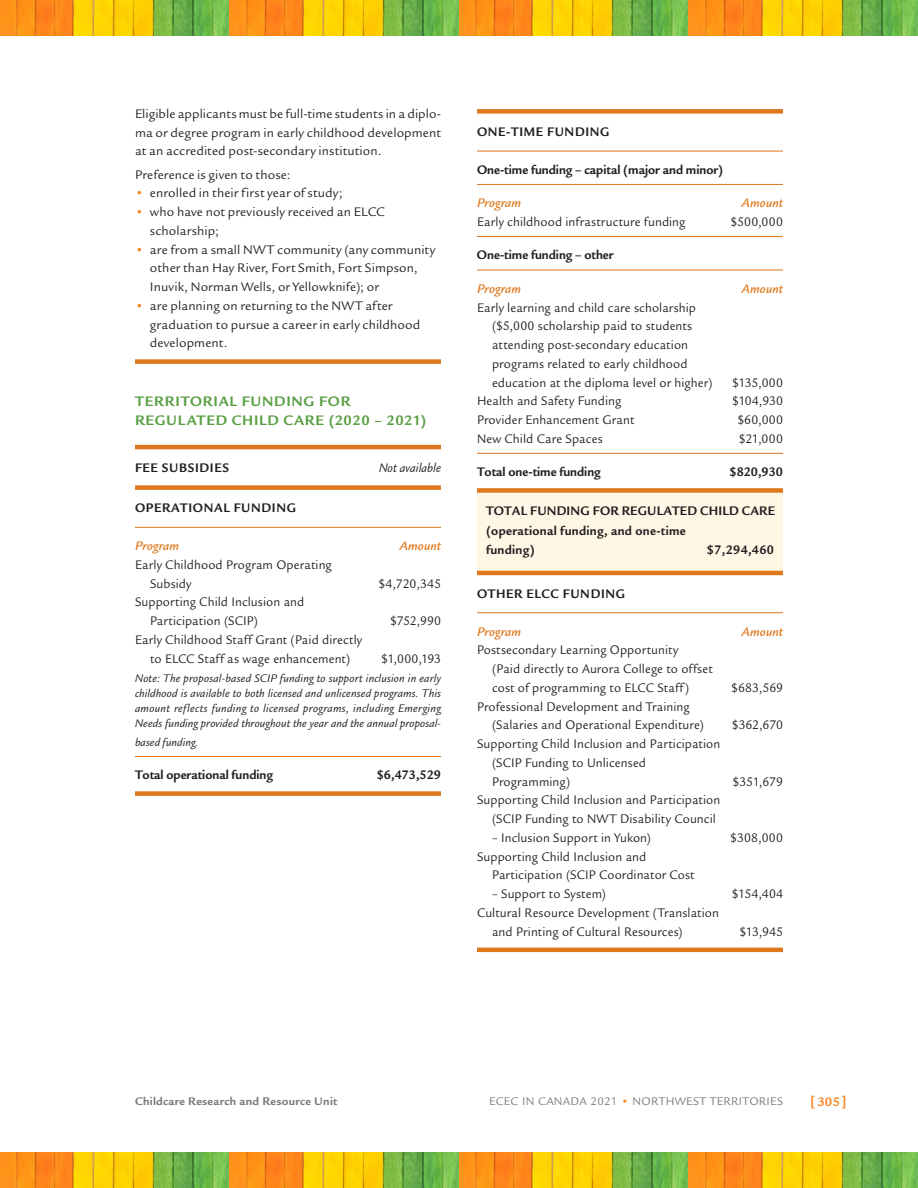
<style>
.page{position:relative;width:918px;height:1188px;background:#fff}
.page>*{position:absolute;margin:0;border:0;box-sizing:border-box;transform-origin:0 0}
.t1{font:700 15px "Legacy San ITC";letter-spacing:.045em;color:#5a9f44}
.t2{font:13.5px/18.8px "Legacy San ITC";letter-spacing:.01em;color:#231f20;scale:.95 1}
.t3{font:13.5px/18.8px "Legacy San ITC";letter-spacing:.01em;color:#231f20}
.t4{font:700 13.5px "Legacy San ITC";color:#231f20;scale:.95 1}
.t5{font:italic 500 13.5px "Legacy San ITC";letter-spacing:.005em;color:#df771c}
.t6{font:700 13.5px/19.5px "Legacy San ITC";letter-spacing:.025em;color:#231f20;scale:.95 1}
.t7{font:italic 13.5px "Legacy San ITC";color:#231f20;scale:.95 1}
.t8{font:700 13.5px "Legacy San ITC";color:#f68824}
.t9{font:italic 12px/15px "Legacy San ITC";letter-spacing:.01em;color:#231f20;text-align:justify}
.t10{font:12px "Legacy San ITC";letter-spacing:.025em;color:#77797b}
.t11{font:700 12px "Legacy San ITC";letter-spacing:.025em;color:#77797b}
.s1{color:#f68824}
</style>
<div class="page">
<img style="left:0;top:1152px;width:230px;height:36px">
<svg style="left:230px;top:1152px;width:229px;height:36px;background:#ccb021"></svg>
<svg style="left:459px;top:1152px;width:229px;height:36px;background:#ccb021"></svg>
<svg style="left:688px;top:1152px;width:230px;height:36px;background:#ccaf21"></svg>
<img style="left:0;top:0;width:230px;height:36px">
<svg style="left:230px;top:0;width:229px;height:36px;background:#ccb021"></svg>
<svg style="left:459px;top:0;width:229px;height:36px;background:#ccb021"></svg>
<svg style="left:688px;top:0;width:230px;height:36px;background:#ccaf21"></svg>
<div style="left:477px;top:491px;width:306px;height:82px;background:#fff7e6"></div>
<div style="left:135px;top:359px;width:306px;height:5px;background:#df771c"></div>
<hr style="left:135px;top:445px;width:306px;height:4px;background:#df771c">
<div style="left:135px;top:485px;width:306px;height:5px;background:#df771c"></div>
<hr style="left:135px;top:527px;width:306px;height:1px;background:#df771c">
<hr style="left:135px;top:756px;width:306px;height:1px;background:#df771c">
<div style="left:135px;top:791px;width:306px;height:5px;background:#df771c"></div>
<div style="left:477px;top:109px;width:306px;height:5px;background:#df771c"></div>
<hr style="left:477px;top:151px;width:306px;height:1px;background:#df771c">
<hr style="left:477px;top:184px;width:306px;height:1px;background:#df771c">
<hr style="left:477px;top:236px;width:306px;height:1px;background:#df771c">
<hr style="left:477px;top:270px;width:306px;height:1px;background:#df771c">
<hr style="left:477px;top:453px;width:306px;height:1px;background:#df771c">
<div style="left:477px;top:488px;width:306px;height:5px;background:#df771c"></div>
<hr style="left:477px;top:571px;width:306px;height:4px;background:#df771c">
<hr style="left:477px;top:612px;width:306px;height:1px;background:#df771c">
<hr style="left:477px;top:948px;width:306px;height:4px;background:#df771c">
<p class="t3" style="left:135px;top:104px;width:308px;text-align:justify">Eligible applicants must be full-time students in a diplo&shy;ma or degree program in early childhood development at an accredited post-secondary institution.</p>
<p class="t3" style="left:135px;top:165px;width:157px">Preference is given to those:</p>
<p class="t3" style="left:135px;top:184px;width:209px"><span class="s1">•</span> enrolled in their first year of study;</p>
<p class="t3" style="left:150px;top:203px;width:236px;text-indent:-15px"><span class="s1">•</span> who have not previously received an ELCC scholarship;</p>
<p class="t3" style="left:150px;top:240px;width:287px;text-indent:-15px"><span class="s1">•</span> are from a small NWT community (any community other than Hay River, Fort Smith, Fort Simpson,<br>Inuvik, Norman Wells, or Yellowknife); or</p>
<p class="t3" style="left:150px;top:296px;width:272px;text-indent:-15px"><span class="s1">•</span> are planning on returning to the NWT after graduation to pursue a career in early childhood development.</p>
<p class="t1" style="left:135px;top:392px;width:20px">Territori</p>
<p class="t1" style="left:219px;top:392px;width:47px">al funding</p>
<p class="t1" style="left:319px;top:392px;width:12px">for</p>
<p class="t1" style="left:135px;top:412px;width:4px">reg</p>
<p class="t1" style="left:166px;top:412px;width:35px">ulated</p>
<p class="t1" style="left:232px;top:412px;width:10px">chi</p>
<p class="t1" style="left:259px;top:412px;width:169px">ld care (2020 – 2021)</p>
<p class="t4" style="left:135px;top:460px;width:71px">Fee subsidie</p>
<p class="t4" style="left:222px;top:460px;width:9px">s</p>
<p class="t7" style="left:379px;top:460px;width:67px">Not available</p>
<p class="t4" style="left:135px;top:500px;width:58px">Operation</p>
<p class="t4" style="left:214px;top:500px;width:48px">al funding</p>
<p class="t5" style="left:135px;top:538px;width:46px">Program</p>
<p class="t5" style="left:400px;top:538px;width:43px">Amount</p>
<p class="t2" style="left:150px;top:555px;width:193px;text-indent:-15px">Early Childhood Program Operating<br>Subsidy</p>
<p class="t2" style="left:378px;top:574px;width:67px">$4,720,345</p>
<p class="t2" style="left:150px;top:593px;width:164px;text-indent:-15px">Supporting Child Inclusion and<br>Participation (SCIP)</p>
<p class="t2" style="left:390px;top:612px;width:55px">$752,990</p>
<p class="t2" style="left:135px;top:630px;width:241px;text-align:center">Early Childhood Staff Grant (Paid directly to ELCC Staff as wage enhancement)</p>
<p class="t2" style="left:381px;top:649px;width:65px">$1,000,193</p>
<p class="t9" style="left:135px;top:671px;width:307px">Note: The proposal-based SCIP funding to support inclusion in early childhood is available to both licensed and unlicensed programs. This amount reflects funding to licensed programs, including Emerging Needs funding provided throughout the year and the annual proposal-</p>
<p class="t9" style="left:135px;top:735px;width:65px">based funding.</p>
<p class="t4" style="left:135px;top:767px;width:147px">Total operational funding</p>
<p class="t4" style="left:377px;top:767px;width:69px">$6,473,529</p>
<p class="t4" style="left:477px;top:124px;width:46px">One-time</p>
<p class="t4" style="left:547px;top:124px;width:28px">funding</p>
<p class="t4" style="left:477px;top:162px;width:261px">One-time funding – capital (major and minor)</p>
<p class="t5" style="left:477px;top:196px;width:46px">Program</p>
<p class="t5" style="left:742px;top:196px;width:43px">Amount</p>
<p class="t2" style="left:477px;top:213px;width:221px">Early childhood infrastructure funding</p>
<p class="t2" style="left:730px;top:213px;width:57px">$500,000</p>
<p class="t4" style="left:477px;top:247px;width:145px">One-time funding – other</p>
<p class="t5" style="left:477px;top:281px;width:46px">Program</p>
<p class="t5" style="left:742px;top:281px;width:43px">Amount</p>
<p class="t2" style="left:492px;top:298px;width:234px;text-indent:-15px">Early learning and child care scholarship ($5,000 scholarship paid to students attending post-secondary education programs related to early childhood education at the diploma level or higher)</p>
<p class="t2" style="left:732px;top:373px;width:55px">$135,000</p>
<p class="t2" style="left:477px;top:392px;width:153px">Health and Safety Funding</p>
<p class="t2" style="left:732px;top:392px;width:55px">$104,930</p>
<p class="t2" style="left:477px;top:411px;width:167px">Provider Enhancement Grant</p>
<p class="t2" style="left:737px;top:411px;width:49px">$60,000</p>
<p class="t2" style="left:477px;top:429px;width:134px">New Child Care Spaces</p>
<p class="t2" style="left:739px;top:429px;width:48px">$21,000</p>
<p class="t4" style="left:477px;top:464px;width:132px">Total one-time funding</p>
<p class="t4" style="left:730px;top:464px;width:58px">$820,930</p>
<p class="t4" style="left:486px;top:503px;width:123px">TOTAL FUNDING for</p>
<p class="t4" style="left:622px;top:503px;width:10px">reg</p>
<p class="t4" style="left:647px;top:503px;width:36px">ulated</p>
<p class="t4" style="left:700px;top:503px;width:71px">chi ld care</p>
<p class="t6" style="left:486px;top:521px;width:212px">(operational funding, and one-time funding)</p>
<p class="t4" style="left:707px;top:542px;width:72px">$7,294,460</p>
<p class="t4" style="left:477px;top:586px;width:22px">Other</p>
<p class="t4" style="left:527px;top:586px;width:66px">ELCC funding</p>
<p class="t5" style="left:477px;top:624px;width:46px">Program</p>
<p class="t5" style="left:742px;top:624px;width:43px">Amount</p>
<p class="t2" style="left:492px;top:641px;width:234px;text-indent:-15px">Postsecondary Learning Opportunity<br>(Paid directly to Aurora College to offset cost of programming to ELCC Staff)</p>
<p class="t2" style="left:731px;top:678px;width:56px">$683,569</p>
<p class="t2" style="left:492px;top:697px;width:225px;text-indent:-15px">Professional Development and Training (Salaries and Operational Expenditure)</p>
<p class="t2" style="left:492px;top:735px;width:242px;text-indent:-15px">Supporting Child Inclusion and Participation (SCIP Funding to Unlicensed<br>Programming)</p>
<p class="t2" style="left:732px;top:716px;width:55px">$362,670</p>
<p class="t2" style="left:733px;top:772px;width:55px">$351,679</p>
<p class="t2" style="left:492px;top:791px;width:242px;text-indent:-15px">Supporting Child Inclusion and Participation (SCIP Funding to NWT Disability Council</p>
<p class="t2" style="left:492px;top:828px;width:169px">– Inclusion Support in Yukon)</p>
<p class="t2" style="left:730px;top:828px;width:57px">$308,000</p>
<p class="t2" style="left:492px;top:847px;width:215px;text-indent:-15px">Supporting Child Inclusion and<br>Participation (SCIP Coordinator Cost</p>
<p class="t2" style="left:492px;top:885px;width:122px">– Support to System)</p>
<p class="t2" style="left:732px;top:885px;width:55px">$154,404</p>
<p class="t2" style="left:492px;top:903px;width:240px;text-indent:-15px">Cultural Resource Development (Translation and Printing of Cultural Resources)</p>
<p class="t2" style="left:739px;top:922px;width:47px">$13,945</p>
<p class="t11" style="left:135px;top:1095px;width:204px">Childcare Research and Resource Unit</p>
<p class="t10" style="left:489px;top:1095px;width:295px">ECEC in Canada 2021 <span class="s1">•</span> northwest territories</p>
<p class="t8" style="left:810px;top:1094px;width:38px">[ 305 ]</p>
</div>
